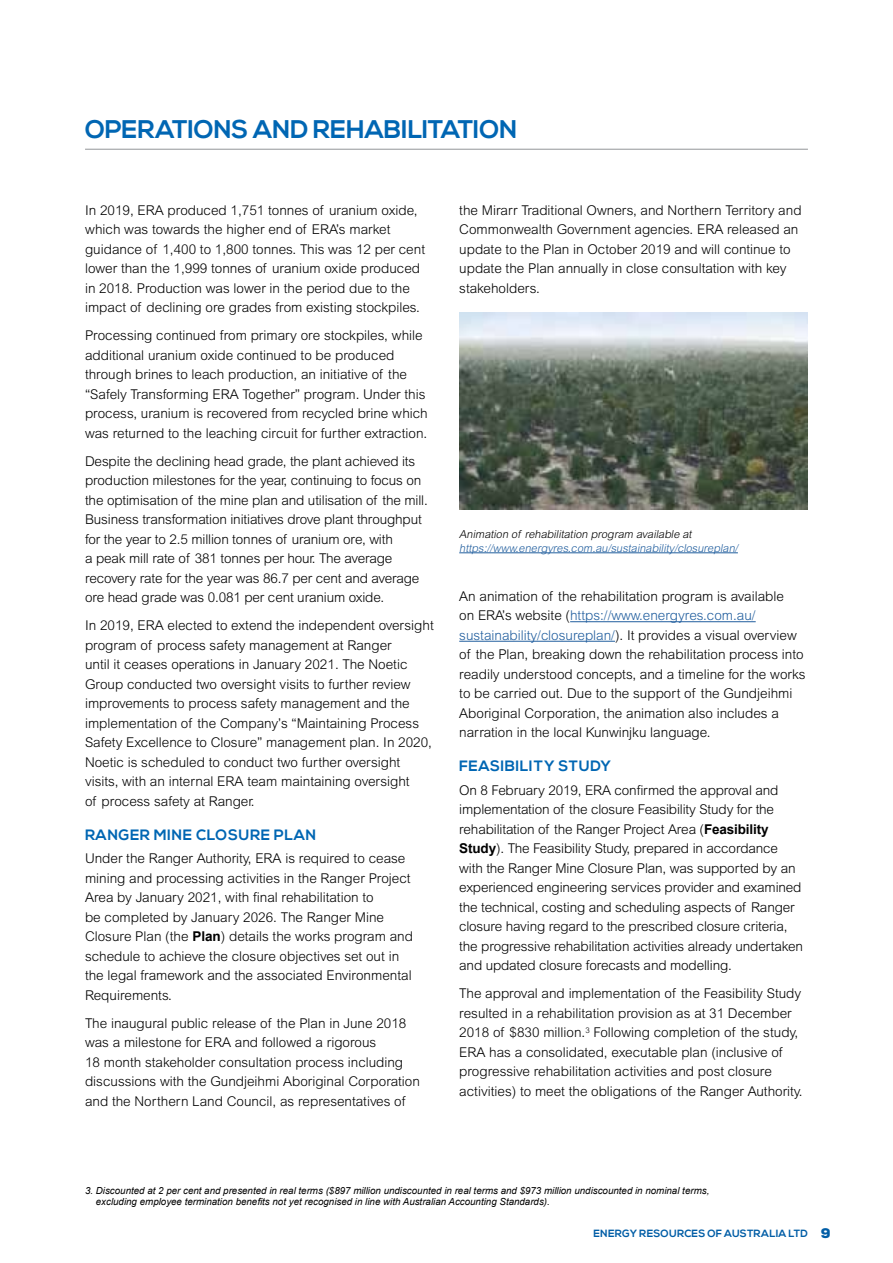
<style>
.page{position:relative;width:893px;height:1263px;background:#fff}
.page>*{position:absolute;margin:0;border:0;box-sizing:border-box;transform-origin:0 0}
.t1{font:700 25.5px "Nexa";letter-spacing:-.005em;color:#0066b3}
.t2{font:700 15px "Nexa";letter-spacing:.03em;color:#0066b3}
.t3{font:300 13.5px/19.5px "Arial";color:#000}
.t4{font:italic 300 10.95px "Arial";color:#215e9e}
.t5{font:italic 300 10.95px "Arial";color:#000}
.t6{font:700 10.5px "Nexa";letter-spacing:.02em;color:#005da6}
.t7{font:italic 9.75px/11.2px "Arial";color:#000}
.s1{font-weight:700}
.s2{color:#215e9e}
.s3{font-weight:900;font-size:13.5px}
</style>
<div class="page">
<hr style="left:85px;top:149px;width:723px;height:1px;background:#939598">
<hr style="left:570px;top:621px;width:186px;height:1px;background:#215e9e">
<hr style="left:459px;top:641px;width:156px;height:1px;background:#215e9e">
<hr style="left:459px;top:552px;width:279px;height:1px;background:#215e9e">
<img style="left:459px;top:312px;width:349px;height:197px">
<h1 class="t1" style="left:85px;top:115px;width:128px">OPERATIONS</h1>
<h1 class="t1" style="left:253px;top:115px;width:246px">AND REHABILITATION</h1>
<p class="t3" style="left:85px;top:200px;width:342px">In 2019, ERA produced 1,751 tonnes of uranium oxide, which was towards the higher end of ERA’s market guidance of 1,400 to 1,800 tonnes. This was 12 per cent lower than the 1,999 tonnes of uranium oxide produced in 2018. Production was lower in the period due to the impact of declining ore grades from existing stockpiles.</p>
<p class="t3" style="left:85px;top:326px;width:344px">Processing continued from primary ore stockpiles, while additional uranium oxide continued to be produced through brines to leach production, an initiative of the “Safely Transforming ERA Together” program. Under this process, uranium is recovered from recycled brine which was returned to the leaching circuit for further extraction.</p>
<p class="t3" style="left:85px;top:451px;width:344px">Despite the declining head grade, the plant achieved its production milestones for the year, continuing to focus on the optimisation of the mine plan and utilisation of the mill.<br>Business transformation initiatives drove plant throughput for the year to 2.5 million tonnes of uranium ore, with<br>a peak mill rate of 381 tonnes per hour. The average recovery rate for the year was 86.7 per cent and average ore head grade was 0.081 per cent uranium oxide.</p>
<p class="t3" style="left:85px;top:616px;width:350px">In 2019, ERA elected to extend the independent oversight program of process safety management at Ranger<br>until it ceases operations in January 2021. The Noetic Group conducted two oversight visits to further review improvements to process safety management and the implementation of the Company’s “Maintaining Process Safety Excellence to Closure” management plan. In 2020, Noetic is scheduled to conduct two further oversight visits, with an internal ERA team maintaining oversight<br>of process safety at Ranger.</p>
<p class="t2" style="left:85px;top:826px;width:231px">RANGER MINE CLOS URE PLAN</p>
<p class="t3" style="left:85px;top:849px;width:329px">Under the Ranger Authority, ERA is required to cease mining and processing activities in the Ranger Project Area by January 2021, with final rehabilitation to<br>be completed by January 2026. The Ranger Mine Closure Plan (the <span class="s1">Plan</span>) details the works program and schedule to achieve the closure objectives set out in the legal framework and the associated Environmental Requirements.</p>
<p class="t3" style="left:85px;top:1013px;width:336px">The inaugural public release of the Plan in June 2018 was a milestone for ERA and followed a rigorous<br>18 month stakeholder consultation process including discussions with the Gundjeihmi Aboriginal Corporation and the Northern Land Council, as representatives of</p>
<p class="t3" style="left:459px;top:200px;width:344px">the Mirarr Traditional Owners, and Northern Territory and Commonwealth Government agencies. ERA released an update to the Plan in October 2019 and will continue to update the Plan annually in close consultation with key stakeholders.</p>
<p class="t5" style="left:459px;top:528px;width:236px">Animation of rehabilitation program available at</p>
<p class="t4" style="left:459px;top:542px;width:282px">https://www.energyres.com.au/sustainability/closureplan/</p>
<p class="t3" style="left:459px;top:586px;width:348px">An animation of the rehabilitation program is available<br>on ERA’s website (<span class="s2">https://www.energyres.com.au/ sustainability/closureplan/</span>). It provides a visual overview of the Plan, breaking down the rehabilitation process into readily understood concepts, and a timeline for the works to be carried out. Due to the support of the Gundjeihmi Aboriginal Corporation, the animation also includes a narration in the local Kunwinjku language.</p>
<p class="t2" style="left:459px;top:757px;width:153px">FEASIBILITY STUDY</p>
<p class="t3" style="left:459px;top:780px;width:345px">On 8 February 2019, ERA confirmed the approval and implementation of the closure Feasibility Study for the rehabilitation of the Ranger Project Area (<span class="s1">Feasibility Study</span>). The Feasibility Study, prepared in accordance with the Ranger Mine Closure Plan, was supported by an experienced engineering services provider and examined the technical, costing and scheduling aspects of Ranger closure having regard to the prescribed closure criteria, the progressive rehabilitation activities already undertaken and updated closure forecasts and modelling.</p>
<p class="t3" style="left:459px;top:984px;width:345px">The approval and implementation of the Feasibility Study resulted in a rehabilitation provision as at 31 December 2018 of $830 million.<sup>3</sup> Following completion of the study, ERA has a consolidated, executable plan (inclusive of progressive rehabilitation activities and post closure activities) to meet the obligations of the Ranger Authority.</p>
<p class="t7" style="left:96px;top:1185px;width:615px;text-indent:-11px">3. Discounted at 2 per cent and presented in real terms ($897 million undiscounted in real terms and $973 million undiscounted in nominal terms, excluding employee termination benefits not yet recognised in line with Australian Accounting Standards).</p>
<p class="t6" style="left:593px;top:1227px;width:239px">ENERGY RESOURCES OF AUSTRALIA LTD <span class="s3">9</span></p>
</div>
